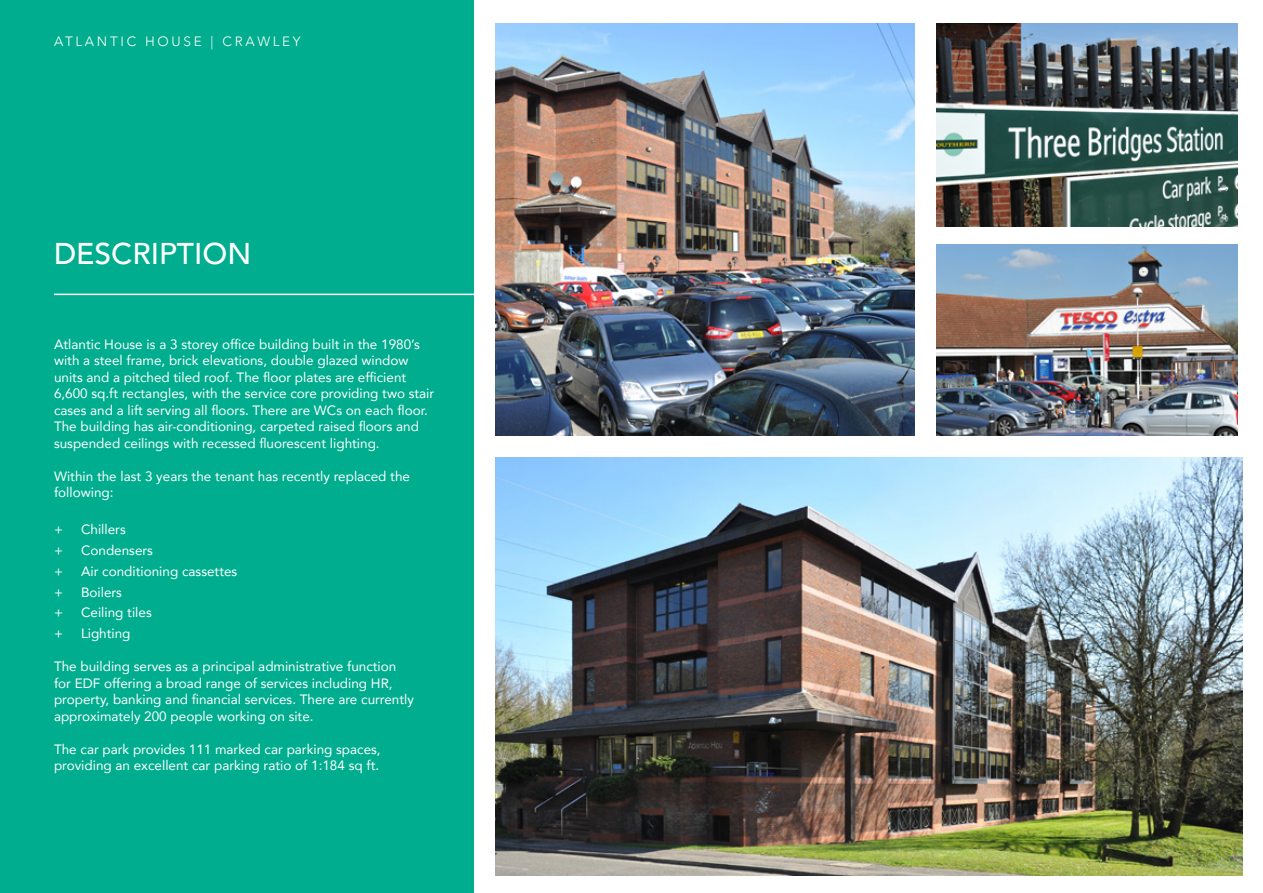
<style>
.page{position:relative;width:1263px;height:893px;background:#fff}
.page>*{position:absolute;margin:0;border:0;box-sizing:border-box;transform-origin:0 0}
.t1{font:500 30px "Avenir";color:#fff}
.t2{font:13.5px/16.5px "Avenir";color:#fff}
.t3{font:300 13.5px "Avenir";letter-spacing:.2em;color:#fff}
</style>
<div class="page">
<img style="left:495px;top:23px;width:420px;height:413px">
<img style="left:495px;top:457px;width:747px;height:419px">
<div style="left:0;top:0;width:474px;height:893px;background:#00ad8e"></div>
<hr style="left:54px;top:294px;width:427px;height:1px;background:#fff">
<img style="left:936px;top:23px;width:301px;height:203px">
<img style="left:936px;top:244px;width:301px;height:192px">
<p class="t3" style="left:54px;top:33px;width:248px">ATLANTIC HOUSE | CRAWLEY</p>
<p class="t1" style="left:54px;top:228px;width:199px">DESCRIPTION</p>
<p class="t2" style="left:54px;top:335px;width:382px">Atlantic House is a 3 storey office building built in the 1980’s with a steel frame, brick elevations, double glazed window units and a pitched tiled roof. The floor plates are efficient 6,600 sq.ft rectangles, with the service core providing two stair cases and a lift serving all floors. There are WCs on each floor.<br>The building has air-conditioning, carpeted raised floors and suspended ceilings with recessed fluorescent lighting.</p>
<p class="t2" style="left:54px;top:467px;width:358px">Within the last 3 years the tenant has recently replaced the following:</p>
<p class="t2" style="left:54px;top:521px;width:10px">+</p>
<p class="t2" style="left:81px;top:521px;width:46px">Chillers</p>
<p class="t2" style="left:54px;top:542px;width:10px">+</p>
<p class="t2" style="left:81px;top:542px;width:74px">Condensers</p>
<p class="t2" style="left:54px;top:562px;width:10px">+</p>
<p class="t2" style="left:81px;top:562px;width:158px">Air conditioning cassettes</p>
<p class="t2" style="left:54px;top:583px;width:10px">+</p>
<p class="t2" style="left:81px;top:583px;width:43px">Boilers</p>
<p class="t2" style="left:54px;top:604px;width:10px">+</p>
<p class="t2" style="left:81px;top:604px;width:72px">Ceiling tiles</p>
<p class="t2" style="left:54px;top:625px;width:10px">+</p>
<p class="t2" style="left:81px;top:625px;width:51px">Lighting</p>
<p class="t2" style="left:54px;top:658px;width:361px">The building serves as a principal administrative function for EDF offering a broad range of services including HR, property, banking and financial services. There are currently approximately 200 people working on site.</p>
<p class="t2" style="left:54px;top:740px;width:328px">The car park provides 111 marked car parking spaces, providing an excellent car parking ratio of 1:184 sq ft.</p>
</div>
